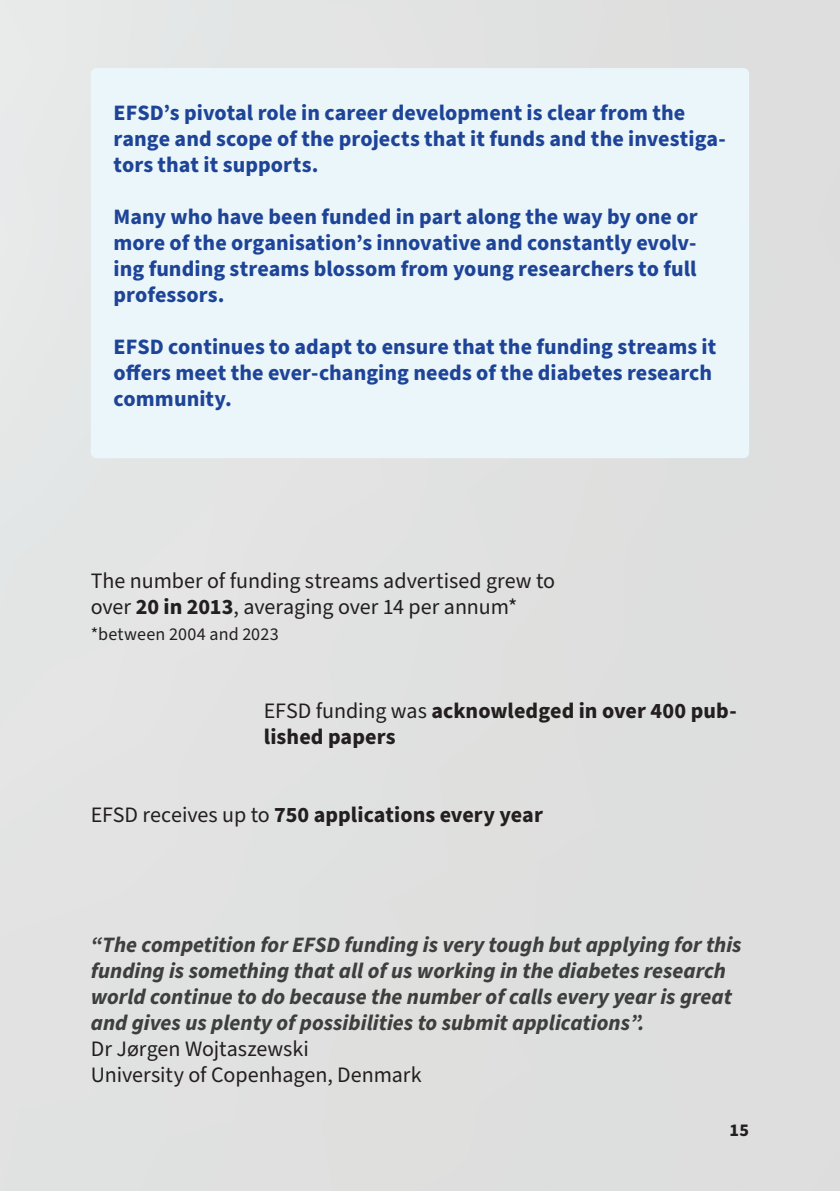
<style>
.page{position:relative;width:840px;height:1191px;background:#fff}
.page>*{position:absolute;margin:0;border:0;box-sizing:border-box;transform-origin:0 0}
.Fließtext{font:700 22px/26px "Source Sans Pro";letter-spacing:.005em;color:#1e4498}
.t1{font:italic 700 22px/26px "Source Sans Pro";color:#3e3e3f}
.Fließtext-2{font:700 22px/26px "Source Sans Pro";letter-spacing:.005em;color:#231f20}
.Fließtext-3{font:22px/26px "Source Sans Pro";letter-spacing:-.005em;color:#231f20}
.Fließtext-4{font:18px "Source Sans Pro";letter-spacing:.01em;color:#231f20}
.t2{font:700 18px "Source Sans Pro";color:#231f20}
.s1{font-weight:700}
.s2{font-weight:400}
.s3{font-weight:400;font-style:normal;color:#231f20}
</style>
<div class="page">
<div style="left:0;top:0;width:839px;height:1191px;background:#dfe0df"></div>
<div style="left:91px;top:68px;width:657px;height:390px;background:#ebf6fa;border-radius:6px"></div>
<p class="Fließtext" style="left:113px;top:100px;width:613px">EFSD’s pivotal role in career development is clear from the range and scope of the projects that it funds and the investiga&shy;tors that it supports.</p>
<p class="Fließtext" style="left:113px;top:204px;width:585px;text-align:justify">Many who have been funded in part along the way by one or more of the organisation’s innovative and constantly evolv&shy;ing funding streams blossom from young researchers to full professors.</p>
<p class="Fließtext" style="left:113px;top:334px;width:604px">EFSD continues to adapt to ensure that the funding streams it offers meet the ever-changing needs of the diabetes research community.</p>
<p class="Fließtext-3" style="left:91px;top:568px;width:465px">The number of funding streams advertised grew to over <span class="s1">20 in 2013</span>, averaging over 14 per annum*</p>
<p class="Fließtext-4" style="left:91px;top:622px;width:189px">*between 2004 and 2023</p>
<p class="Fließtext-2" style="left:264px;top:698px;width:474px"><span class="s2">EFSD funding was</span> acknowledged in over 400 pub&shy;lished papers</p>
<p class="Fließtext-2" style="left:91px;top:802px;width:453px"><span class="s2">EFSD receives up to</span> 750 applications every year</p>
<p class="t1" style="left:91px;top:932px;width:652px">“The competition for EFSD funding is very tough but applying for this funding is something that all of us working in the diabetes research world continue to do because the number of calls every year is great and gives us plenty of possibilities to submit applications”.<br><span class="s3">Dr Jørgen Wojtaszewski<br>University of Copenhagen, Denmark</span></p>
<p class="t2" style="left:729px;top:1117px;width:21px">15</p>
</div>
